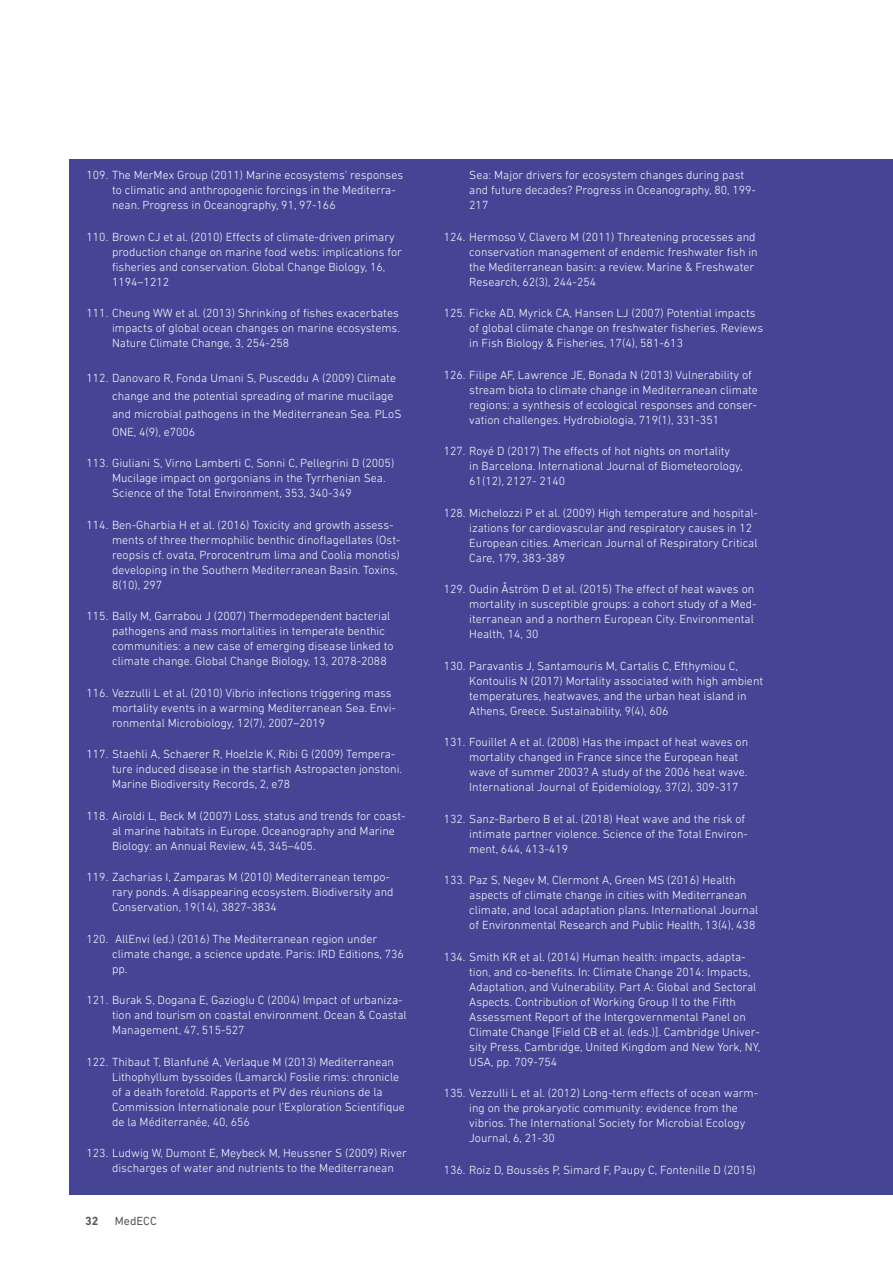
<style>
.page{position:relative;width:893px;height:1263px;background:#fff}
.page>*{position:absolute;margin:0;border:0;box-sizing:border-box;transform-origin:0 0}
.t1{font:300 12px/15px "DIN Next LT Pro";color:#fff}
.t2{font:12px "DIN Next LT Pro";color:#58595b}
.t3{font:700 12px "DIN Next LT Pro";color:#58595b}
</style>
<div class="page">
<div style="left:69px;top:159px;width:824px;height:1036px;background:#454495"></div>
<p class="t1" style="left:112px;top:167px;width:293px;text-indent:-26px">109. The MerMex Group (2011) Marine ecosystems’ responses to climatic and anthropogenic forcings in the Mediterra&shy;nean. Progress in Oceanography, 91, 97-166</p>
<p class="t1" style="left:112px;top:229px;width:291px;text-indent:-26px">110. Brown CJ et al. (2010) Effects of climate-driven primary production change on marine food webs: implications for fisheries and conservation. Global Change Biology, 16, 1194–1212</p>
<p class="t1" style="left:112px;top:305px;width:289px;text-align:justify;text-indent:-26px">111. Cheung WW et al. (2013) Shrinking of fishes exacerbates impacts of global ocean changes on marine ecosystems.<br>Nature Climate Change, 3, 254-258</p>
<p class="t1" style="left:112px;top:368px;width:291px;line-height:18px;text-indent:-26px">112. Danovaro R, Fonda Umani S, Pusceddu A (2009) Climate change and the potential spreading of marine mucilage and microbial pathogens in the Mediterranean Sea. PLoS ONE, 4(9), e7006</p>
<p class="t1" style="left:112px;top:455px;width:284px;text-indent:-26px">113. Giuliani S, Virno Lamberti C, Sonni C, Pellegrini D (2005)<br>Mucilage impact on gorgonians in the Tyrrhenian Sea.<br>Science of the Total Environment, 353, 340-349</p>
<p class="t1" style="left:112px;top:517px;width:290px;text-indent:-26px">114. Ben-Gharbia H et al. (2016) Toxicity and growth assess&shy;ments of three thermophilic benthic dinoflagellates (Ost&shy;reopsis cf. ovata, Prorocentrum lima and Coolia monotis) developing in the Southern Mediterranean Basin. Toxins, 8(10), 297</p>
<p class="t1" style="left:112px;top:608px;width:283px;text-indent:-26px">115. Bally M, Garrabou J (2007) Thermodependent bacterial pathogens and mass mortalities in temperate benthic communities: a new case of emerging disease linked to climate change. Global Change Biology, 13, 2078-2088</p>
<p class="t1" style="left:112px;top:685px;width:285px;text-indent:-26px">116. Vezzulli L et al. (2010) Vibrio infections triggering mass mortality events in a warming Mediterranean Sea. Envi&shy;ronmental Microbiology, 12(7), 2007–2019</p>
<p class="t1" style="left:112px;top:746px;width:292px;text-indent:-26px">117. Staehli A, Schaerer R, Hoelzle K, Ribi G (2009) Tempera&shy;ture induced disease in the starfish Astropacten jonstoni.<br>Marine Biodiversity Records, 2, e78</p>
<p class="t1" style="left:112px;top:808px;width:295px;text-indent:-26px">118. Airoldi L, Beck M (2007) Loss, status and trends for coast&shy;al marine habitats in Europe. Oceanography and Marine<br>Biology: an Annual Review, 45, 345–405.</p>
<p class="t1" style="left:112px;top:869px;width:283px;text-indent:-26px">119. Zacharias I, Zamparas M (2010) Mediterranean tempo&shy;rary ponds. A disappearing ecosystem. Biodiversity and<br>Conservation, 19(14), 3827-3834</p>
<p class="t1" style="left:112px;top:931px;width:293px;text-indent:-26px">120. AllEnvi (ed.) (2016) The Mediterranean region under climate change, a science update. Paris: IRD Editions, 736 pp.</p>
<p class="t1" style="left:112px;top:992px;width:296px;text-indent:-26px">121. Burak S, Dogana E, Gazioglu C (2004) Impact of urbaniza&shy;tion and tourism on coastal environment. Ocean &amp; Coastal<br>Management, 47, 515-527</p>
<p class="t1" style="left:112px;top:1054px;width:294px;text-indent:-26px">122. Thibaut T, Blanfuné A, Verlaque M (2013) Mediterranean Lithophyllum byssoides (Lamarck) Foslie rims: chronicle of a death foretold. Rapports et PV des réunions de la Commission Internationale pour l’Exploration Scientifique de la Méditerranée, 40, 656</p>
<p class="t1" style="left:112px;top:1145px;width:296px;text-indent:-26px">123. Ludwig W, Dumont E, Meybeck M, Heussner S (2009) River discharges of water and nutrients to the Mediterranean</p>
<p class="t3" style="left:85px;top:1214px;width:15px">32</p>
<p class="t2" style="left:115px;top:1214px;width:43px">MedECC</p>
<p class="t1" style="left:469px;top:167px;width:288px">Sea: Major drivers for ecosystem changes during past and future decades? Progress in Oceanography, 80, 199-<br>217</p>
<p class="t1" style="left:469px;top:229px;width:290px;text-indent:-26px">124. Hermoso V, Clavero M (2011) Threatening processes and conservation management of endemic freshwater fish in the Mediterranean basin: a review. Marine &amp; Freshwater Research, 62(3), 244-254</p>
<p class="t1" style="left:469px;top:305px;width:295px;text-indent:-26px">125. Ficke AD, Myrick CA, Hansen LJ (2007) Potential impacts of global climate change on freshwater fisheries. Reviews in Fish Biology &amp; Fisheries, 17(4), 581-613</p>
<p class="t1" style="left:469px;top:367px;width:290px;text-indent:-26px">126. Filipe AF, Lawrence JE, Bonada N (2013) Vulnerability of stream biota to climate change in Mediterranean climate regions: a synthesis of ecological responses and conser&shy;vation challenges. Hydrobiologia, 719(1), 331-351</p>
<p class="t1" style="left:469px;top:443px;width:275px;text-indent:-26px">127. Royé D (2017) The effects of hot nights on mortality<br>in Barcelona. International Journal of Biometeorology,<br>61(12), 2127- 2140</p>
<p class="t1" style="left:469px;top:505px;width:290px;text-indent:-26px">128. Michelozzi P et al. (2009) High temperature and hospital&shy;izations for cardiovascular and respiratory causes in 12<br>European cities. American Journal of Respiratory Critical Care, 179, 383-389</p>
<p class="t1" style="left:469px;top:581px;width:289px;text-indent:-26px">129. Oudin Åström D et al. (2015) The effect of heat waves on mortality in susceptible groups: a cohort study of a Med&shy;iterranean and a northern European City. Environmental Health, 14, 30</p>
<p class="t1" style="left:469px;top:658px;width:295px;text-indent:-26px">130. Paravantis J, Santamouris M, Cartalis C, Efthymiou C, Kontoulis N (2017) Mortality associated with high ambient temperatures, heatwaves, and the urban heat island in Athens, Greece. Sustainability, 9(4), 606</p>
<p class="t1" style="left:469px;top:734px;width:280px;text-indent:-26px">131. Fouillet A et al. (2008) Has the impact of heat waves on mortality changed in France since the European heat wave of summer 2003? A study of the 2006 heat wave.<br>International Journal of Epidemiology, 37(2), 309-317</p>
<p class="t1" style="left:469px;top:811px;width:280px;text-indent:-26px">132. Sanz-Barbero B et al. (2018) Heat wave and the risk of intimate partner violence. Science of the Total Environ&shy;ment, 644, 413-419</p>
<p class="t1" style="left:469px;top:872px;width:291px;text-indent:-26px">133. Paz S, Negev M, Clermont A, Green MS (2016) Health aspects of climate change in cities with Mediterranean climate, and local adaptation plans. International Journal of Environmental Research and Public Health, 13(4), 438</p>
<p class="t1" style="left:469px;top:949px;width:292px;text-indent:-26px">134. Smith KR et al. (2014) Human health: impacts, adapta&shy;tion, and co-benefits. In: Climate Change 2014: Impacts, Adaptation, and Vulnerability. Part A: Global and Sectoral Aspects. Contribution of Working Group II to the Fifth Assessment Report of the Intergovernmental Panel on Climate Change [Field CB et al. (eds.)]. Cambridge Univer&shy;sity Press, Cambridge, United Kingdom and New York, NY, USA, pp. 709-754</p>
<p class="t1" style="left:469px;top:1085px;width:291px;text-indent:-26px">135. Vezzulli L et al. (2012) Long-term effects of ocean warm&shy;ing on the prokaryotic community: evidence from the vibrios. The International Society for Microbial Ecology Journal, 6, 21-30</p>
<p class="t1" style="left:444px;top:1162px;width:314px">136. Roiz D, Boussès P, Simard F, Paupy C, Fontenille D (2015)</p>
</div>
